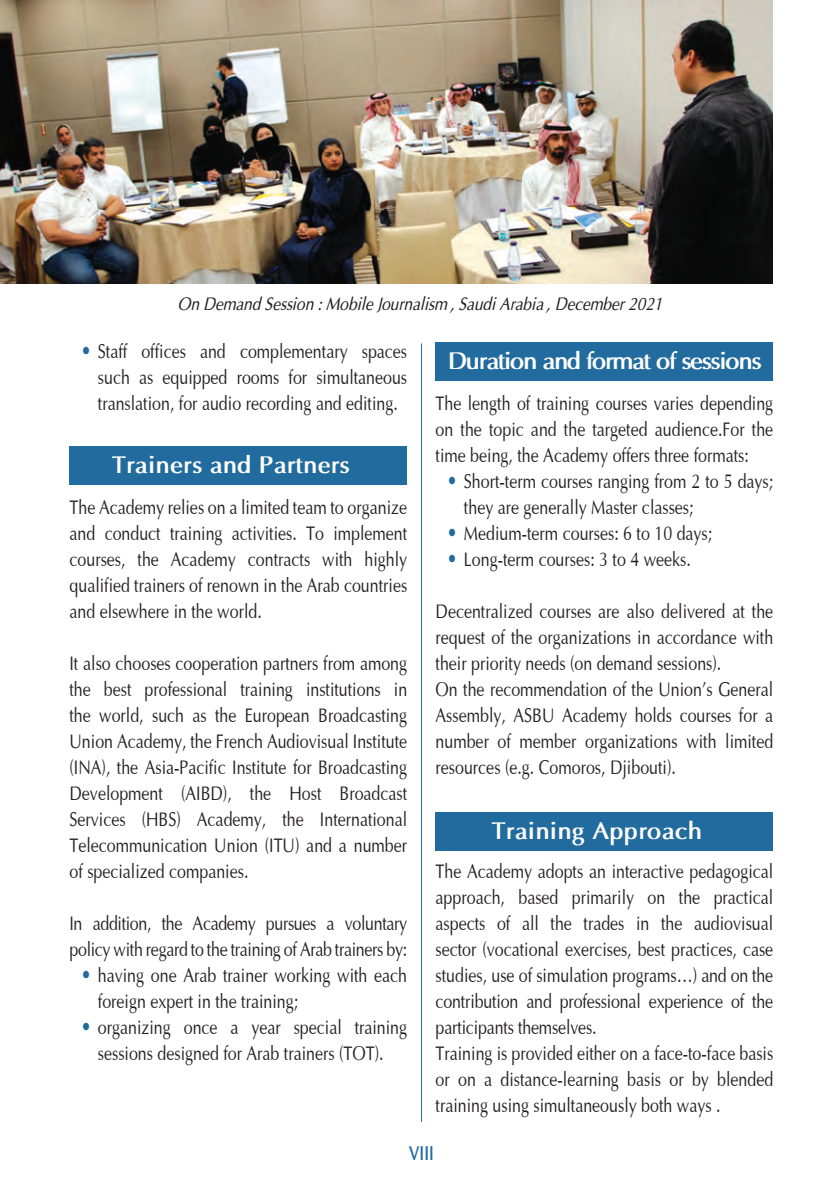
<style>
.page{position:relative;width:840px;height:1191px;background:#fff}
.page>*{position:absolute;margin:0;border:0;box-sizing:border-box;transform-origin:0 0}
.texte_ar_point{font:700 24px "Optima";color:#fff}
.texte_ar_point-2{font:700 24px "Optima";letter-spacing:-.06em;color:#fff}
.t1{font:20px/26px "Optima";color:#231f20;scale:.8 1}
.t2{font:20px/26px "Optima";letter-spacing:-.02em;color:#231f20;scale:.8 1}
.t3{font:700 20px "Optima";color:#216b9e;scale:.75 1}
.t4{font:italic 18px "Optima";color:#231f20;scale:.85 1}
.s1{font-size:22px;color:#216b9e}
</style>
<div class="page">
<hr style="left:421px;top:343px;width:1px;height:778px;background:#216b9e">
<img style="left:0;top:0;width:772px;height:283px">
<div style="left:69px;top:446px;width:338px;height:39px;background:#216b9e"></div>
<div style="left:435px;top:342px;width:337px;height:39px;background:#216b9e"></div>
<div style="left:435px;top:812px;width:337px;height:39px;background:#216b9e"></div>
<p class="t4" style="left:177px;top:293px;width:571px">On Demand Session : Mobile Journalism , Saudi Arabia , December 2021</p>
<p class="t1" style="left:361px;top:337px;width:58px">spaces</p>
<p class="t1" style="left:81px;top:337px;width:59px"><span class="s1">•</span> Staff</p>
<p class="t1" style="left:141px;top:337px;width:57px">offices</p>
<p class="t1" style="left:200px;top:337px;width:34px">and</p>
<p class="t1" style="left:240px;top:337px;width:136px">complementary</p>
<p class="texte_ar_point-2" style="left:447px;top:346px;width:315px">Duration and format of sessions</p>
<p class="t1" style="left:435px;top:389px;width:423px;text-align:justify">The length of training courses varies depending on the topic and the targeted audience.For the time being, the Academy offers three formats:</p>
<p class="t1" style="left:463px;top:467px;width:388px;text-indent:-17px"><span class="s1">•</span> Short-term courses ranging from to2 5 days; they are generally Master classes;</p>
<p class="t1" style="left:446px;top:519px;width:333px"><span class="s1">•</span> Medium-term courses to6: 10 days;</p>
<p class="t1" style="left:446px;top:545px;width:306px"><span class="s1">•</span> Long-term courses to3: 4 weeks.</p>
<p class="t1" style="left:435px;top:597px;width:423px;text-align:justify">Decentralized courses are also delivered at the request of the organizations in accordance with their priority needs (on demand sessions .(</p>
<p class="t1" style="left:435px;top:675px;width:423px;text-align:justify">On the recommendation of the Union s’ General Assembly, ASBU Academy holds courses for a number of member organizations with limited resources .g.e( Comoros, Djibouti .(</p>
<p class="t1" style="left:98px;top:363px;width:376px">such<br>translation, for audio recording and editing.</p>
<p class="texte_ar_point" style="left:112px;top:450px;width:239px">Trainers and Partners</p>
<p class="t1" style="left:69px;top:493px;width:423px;text-align:right">The Academy relies on a limited team to organize implement</p>
<p class="t1" style="left:162px;top:363px;width:83px">equipped</p>
<p class="t1" style="left:288px;top:363px;width:25px">for</p>
<p class="t1" style="left:316px;top:363px;width:115px">simultaneous</p>
<p class="t1" style="left:139px;top:363px;width:19px">as</p>
<p class="t1" style="left:236px;top:363px;width:55px">rooms</p>
<p class="t1" style="left:69px;top:519px;width:34px">and</p>
<p class="t1" style="left:105px;top:519px;width:72px">conduct</p>
<p class="t1" style="left:306px;top:519px;width:24px">To</p>
<p class="t1" style="left:170px;top:519px;width:67px">training</p>
<p class="t1" style="left:232px;top:519px;width:83px">activities.</p>
<p class="t1" style="left:137px;top:545px;width:28px">the</p>
<p class="t1" style="left:171px;top:545px;width:83px">Academy</p>
<p class="t1" style="left:322px;top:545px;width:39px">with</p>
<p class="t1" style="left:364px;top:545px;width:55px">highly</p>
<p class="t1" style="left:248px;top:545px;width:79px">contracts</p>
<p class="t1" style="left:69px;top:545px;width:423px">courses,<br>qualified trainers of renown in the Arab countries and elsewhere in the world.</p>
<p class="t1" style="left:69px;top:649px;width:423px;text-align:right">It also chooses cooperation partners from among in</p>
<p class="t1" style="left:69px;top:675px;width:28px">the</p>
<p class="t1" style="left:69px;top:701px;width:423px">the world, such as the European Broadcasting</p>
<p class="t1" style="left:69px;top:727px;width:423px">Union Academy, the French Audiovisual Institute</p>
<p class="t1" style="left:69px;top:753px;width:423px">(INA ,) the Asia-Pacific Institute for Broadcasting</p>
<p class="t1" style="left:339px;top:779px;width:86px">Broadcast</p>
<p class="t1" style="left:104px;top:675px;width:36px">best</p>
<p class="t1" style="left:144px;top:675px;width:105px">professional</p>
<p class="t1" style="left:240px;top:675px;width:67px">training</p>
<p class="t1" style="left:306px;top:675px;width:95px">institutions</p>
<p class="t1" style="left:69px;top:779px;width:118px">Development</p>
<p class="t1" style="left:181px;top:779px;width:65px">(AIBD ,)</p>
<p class="t1" style="left:250px;top:779px;width:28px">the</p>
<p class="t1" style="left:289px;top:779px;width:42px">Host</p>
<p class="t1" style="left:142px;top:805px;width:50px">(HBS)</p>
<p class="t1" style="left:197px;top:805px;width:88px">Academy,</p>
<p class="t1" style="left:282px;top:805px;width:28px">the</p>
<p class="t1" style="left:320px;top:805px;width:110px">International</p>
<p class="t1" style="left:69px;top:805px;width:423px">Services<br>Telecommunication Union (ITU) and a number of specialized companies.</p>
<p class="t2" style="left:344px;top:909px;width:79px">voluntary</p>
<p class="t2" style="left:93px;top:909px;width:75px">addition,</p>
<p class="t1" style="left:162px;top:909px;width:27px">the</p>
<p class="t2" style="left:192px;top:909px;width:80px">Academy</p>
<p class="t2" style="left:69px;top:909px;width:423px">In<br>policy with regard to the training of Arab trainers by:</p>
<p class="t1" style="left:98px;top:961px;width:388px;text-indent:-17px"><span class="s1">•</span> having one Arab trainer working with each foreign expert in the training;</p>
<p class="t1" style="left:354px;top:1013px;width:67px">training</p>
<p class="t2" style="left:266px;top:909px;width:65px">pursues</p>
<p class="t1" style="left:326px;top:909px;width:11px">a</p>
<p class="t1" style="left:293px;top:1013px;width:62px">special</p>
<p class="t1" style="left:98px;top:1013px;width:358px;text-indent:-17px"><span class="s1">•</span> organizing<br>sessions designed for Arab trainers (TOT .(</p>
<p class="t1" style="left:184px;top:1013px;width:44px">once</p>
<p class="t1" style="left:230px;top:1013px;width:11px">a</p>
<p class="t1" style="left:251px;top:1013px;width:38px">year</p>
<p class="texte_ar_point" style="left:491px;top:816px;width:212px">Training Approach</p>
<p class="t1" style="left:435px;top:857px;width:423px;text-align:right">The Academy adopts an interactive pedagogical practical</p>
<p class="t1" style="left:435px;top:883px;width:88px">approach,</p>
<p class="t1" style="left:518px;top:883px;width:52px">based</p>
<p class="t1" style="left:571px;top:883px;width:79px">primarily</p>
<p class="t1" style="left:678px;top:883px;width:28px">the</p>
<p class="t1" style="left:647px;top:883px;width:24px">on</p>
<p class="t1" style="left:497px;top:909px;width:18px">of</p>
<p class="t1" style="left:521px;top:909px;width:23px">all</p>
<p class="t1" style="left:550px;top:909px;width:28px">the</p>
<p class="t1" style="left:583px;top:909px;width:53px">trades</p>
<p class="t1" style="left:660px;top:909px;width:28px">the</p>
<p class="t1" style="left:693px;top:909px;width:100px">audiovisual</p>
<p class="t1" style="left:635px;top:909px;width:18px">in</p>
<p class="t1" style="left:435px;top:909px;width:423px">aspects<br>sector (vocational exercises, best practices, case studies, use of simulation programs…) and on the contribution and professional experience of the participants themselves.</p>
<p class="t1" style="left:435px;top:1039px;width:423px;text-align:justify">Training is provided either on a face t o- -face basis or on a distance-learning basis or by blended training using simultaneously both ways .</p>
<p class="t3" style="left:409px;top:1140px;width:35px">VIII</p>
</div>
